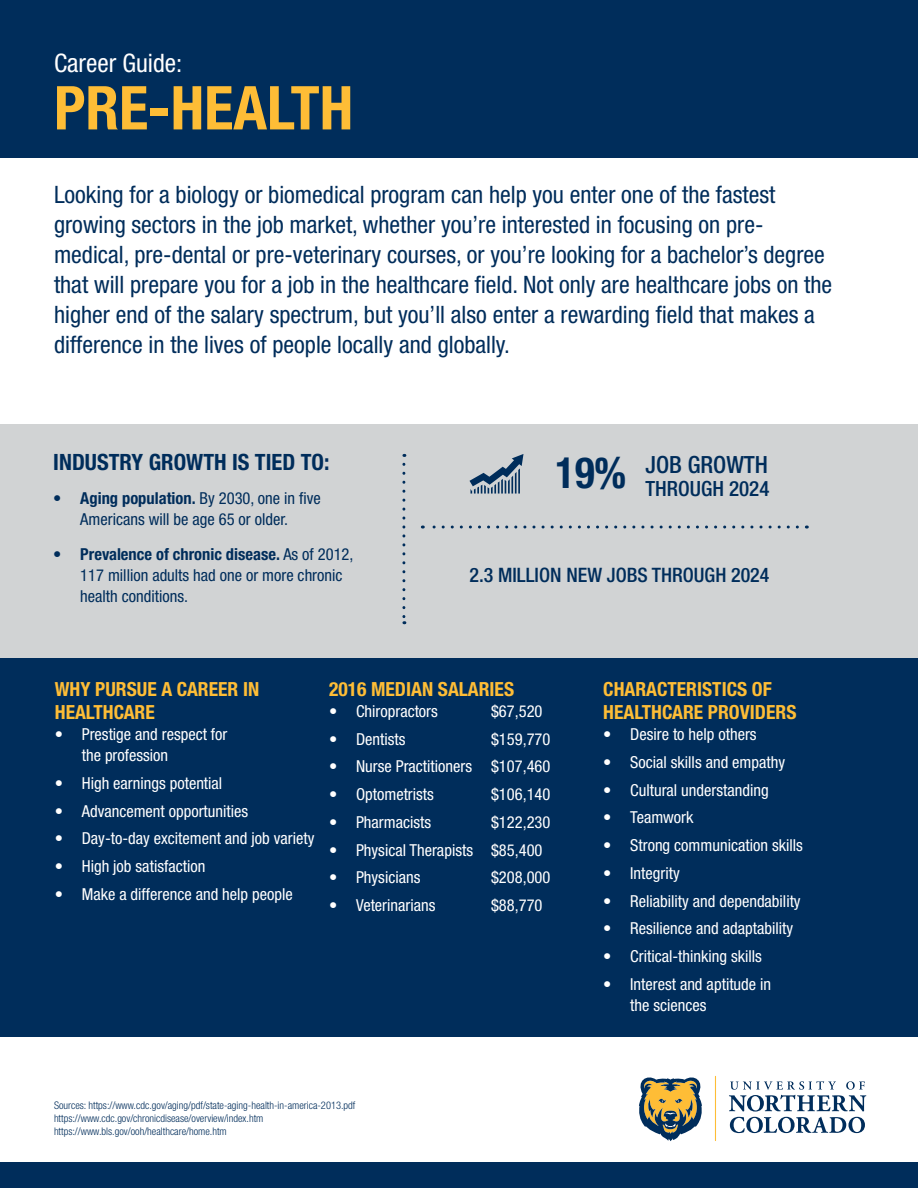
<style>
.page{position:relative;width:918px;height:1188px;background:#fff}
.page>*{position:absolute;margin:0;border:0;box-sizing:border-box;transform-origin:0 0}
.t1{font:700 condensed 60.6px "Helvetica Neue LT Std";color:#febd36}
.t2{font:condensed 25.5px "Helvetica Neue LT Std";color:#fff}
.t3{font:condensed 24px/30px "Helvetica Neue LT Std";color:#002d5b}
.t4{font:500 condensed 23.7px "Helvetica Neue LT Std";color:#002d5b}
.t5{font:700 condensed 22.5px "Helvetica Neue LT Std";color:#002d5b}
.t6{font:500 condensed 21px "Helvetica Neue LT Std";color:#002d5b}
.t7{font:500 condensed 19.95px "Helvetica Neue LT Std";color:#002d5b}
.t8{font:700 condensed 19.5px/23.4px "Helvetica Neue LT Std";color:#febd36}
.t9{font:condensed 16.5px/21px "Helvetica Neue LT Std";color:#fff}
.t10{font:condensed 16.5px/21px "Helvetica Neue LT Std";color:#002d5b;text-align:center}
.t11{font:300 condensed 10.5px/12.6px "Helvetica Neue LT Std";color:#002d5b}
.s1{font-weight:700}
.s2{font-weight:700;font-size:43.2px}
</style>
<div class="page">
<div style="left:0;top:424px;width:918px;height:253px;background:#d1d3d4"></div>
<div style="left:0;top:658px;width:918px;height:378px;background:#002d5b"></div>
<div style="left:0;top:0;width:918px;height:158px;background:#002d5b"></div>
<div style="left:0;top:1162px;width:918px;height:26px;background:#002d5b"></div>
<svg style="left:729px;top:1081px;width:137px;height:52px"></svg>
<hr style="left:715px;top:1076px;width:1px;height:65px;background:#febd36">
<svg style="left:639px;top:1077px;width:63px;height:64px"></svg>
<svg style="left:402px;top:464px;width:3px;height:160px"></svg>
<svg style="left:469px;top:454px;width:54px;height:40px"></svg>
<svg style="left:422px;top:526px;width:375px;height:3px"></svg>
<h2 class="t2" style="left:54px;top:48px;width:130px">Career Guide:</h2>
<h1 class="t1" style="left:54px;top:71px;width:301px">PRE-HEALTH</h1>
<p class="t3" style="left:54px;top:179px;width:780px">Looking for a biology or biomedical program can help you enter one of the fastest growing sectors in the job market, whether you’re interested in focusing on pre&shy;medical, pre-dental or pre-veterinary courses, or you’re looking for a bachelor’s degree that will prepare you for a job in the healthcare field. Not only are healthcare jobs on the higher end of the salary spectrum, but you’ll also enter a rewarding field that makes a difference in the lives of people locally and globally.</p>
<h3 class="t5" style="left:53px;top:448px;width:278px">INDUSTRY GROWTH IS TIED TO:</h3>
<p class="t10" style="left:53px;top:488px;width:269px"><span class="s1">• Aging population.</span> By 2030, one in five<br>Americans will be age 65 or older.</p>
<p class="t10" style="left:80px;top:544px;width:275px;text-align:left;text-indent:-27px"><span class="s1">• Prevalence of chronic disease.</span> As of 2012,<br>117 million adults had one or more chronic health conditions.</p>
<h3 class="t4" style="left:556px;top:450px;width:214px"><span class="s2">19%</span> JOB GROWTH</h3>
<p class="t6" style="left:645px;top:476px;width:125px">THROUGH 2024</p>
<p class="t7" style="left:470px;top:563px;width:301px">2.3 MILLION NEW JOBS THROUGH 2024</p>
<p class="t8" style="left:55px;top:677px;width:206px">WHY PURSUE A CAREER IN<br>HEALTHCARE</p>
<p class="t9" style="left:82px;top:724px;width:147px;text-indent:-27px">• Prestige and respect for the profession</p>
<p class="t9" style="left:55px;top:772px;width:169px">• High earnings potential</p>
<p class="t9" style="left:55px;top:800px;width:195px">• Advancement opportunities</p>
<p class="t9" style="left:55px;top:828px;width:261px">• Day-to-day excitement and job variety</p>
<p class="t9" style="left:55px;top:856px;width:152px">• High job satisfaction</p>
<p class="t9" style="left:55px;top:884px;width:239px">• Make a difference and help people</p>
<p class="t8" style="left:329px;top:677px;width:187px">2016 MEDIAN SALARIES</p>
<p class="t9" style="left:329px;top:700px;width:110px">• Chiropractors</p>
<p class="t9" style="left:491px;top:700px;width:53px">$67,520</p>
<p class="t9" style="left:329px;top:728px;width:78px">• Dentists</p>
<p class="t9" style="left:491px;top:728px;width:61px">$159,770</p>
<p class="t9" style="left:329px;top:756px;width:223px">• Nurse Practitioners $107,460</p>
<p class="t9" style="left:329px;top:784px;width:106px">• Optometrists</p>
<p class="t9" style="left:491px;top:784px;width:61px">$106,140</p>
<p class="t9" style="left:329px;top:811px;width:104px">• Pharmacists</p>
<p class="t9" style="left:491px;top:811px;width:61px">$122,230</p>
<p class="t9" style="left:329px;top:839px;width:215px">• Physical Therapists $85,400</p>
<p class="t9" style="left:329px;top:867px;width:93px">• Physicians</p>
<p class="t9" style="left:491px;top:867px;width:61px">$208,000</p>
<p class="t9" style="left:329px;top:895px;width:108px">• Veterinarians</p>
<p class="t9" style="left:491px;top:895px;width:53px">$88,770</p>
<p class="t11" style="left:54px;top:1099px;width:303px">Sources: https://www.cdc.gov/aging/pdf/state-aging-health-in-america-2013.pdf https://www.cdc.gov/chronicdisease/overview/index.htm https://www.bls.gov/ooh/healthcare/home.htm</p>
<p class="t8" style="left:603px;top:677px;width:195px">CHARACTERISTICS OF<br>HEALTHCARE PROVIDERS</p>
<p class="t9" style="left:603px;top:724px;width:155px">• Desire to help others</p>
<p class="t9" style="left:603px;top:751px;width:183px">• Social skills and empathy</p>
<p class="t9" style="left:603px;top:779px;width:167px">• Cultural understanding</p>
<p class="t9" style="left:603px;top:807px;width:92px">• Teamwork</p>
<p class="t9" style="left:603px;top:835px;width:201px">• Strong communication skills</p>
<p class="t9" style="left:603px;top:863px;width:78px">• Integrity</p>
<p class="t9" style="left:603px;top:890px;width:199px">• Reliability and dependability</p>
<p class="t9" style="left:603px;top:918px;width:191px">• Resilience and adaptability</p>
<p class="t9" style="left:603px;top:946px;width:160px">• Critical-thinking skills</p>
<p class="t9" style="left:630px;top:974px;width:142px;text-indent:-27px">• Interest and aptitude in the sciences</p>
</div>
